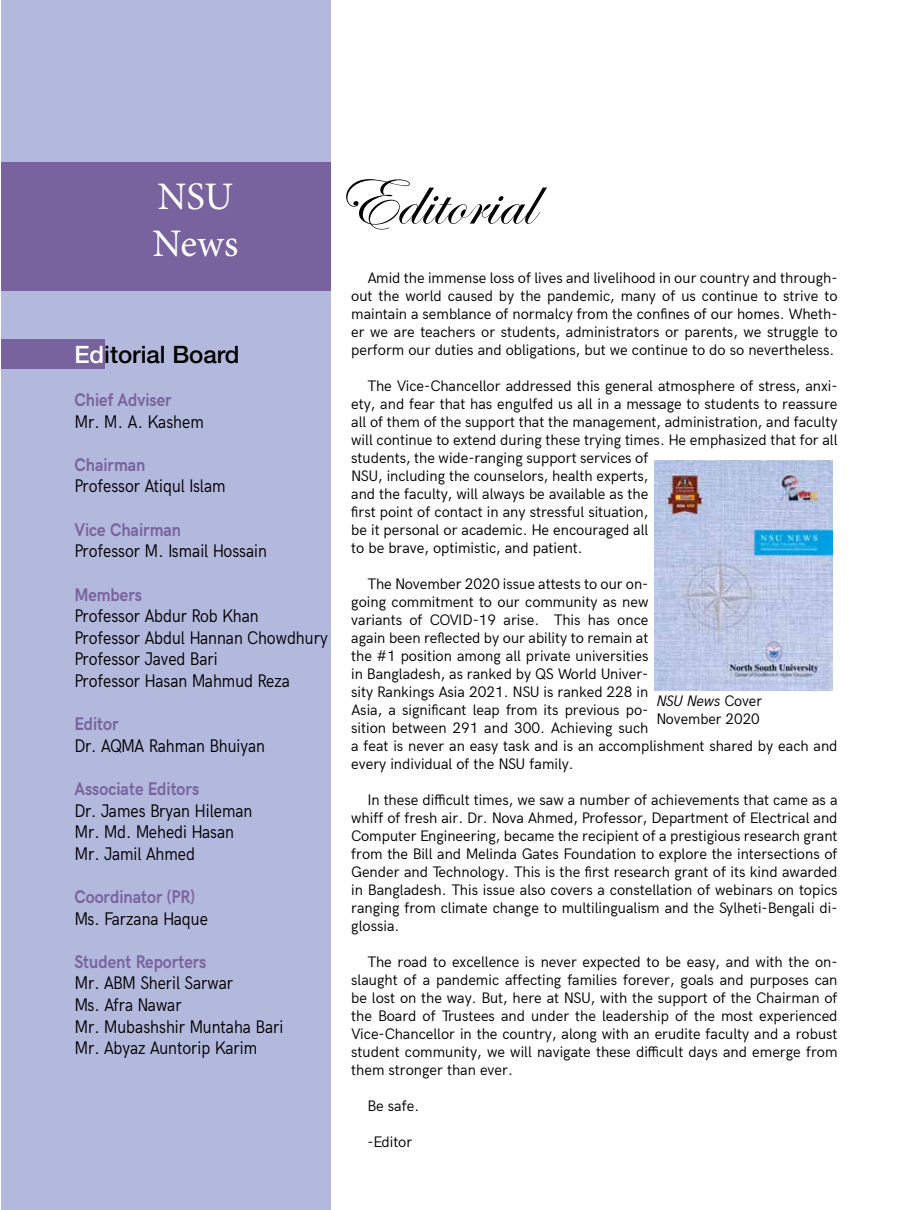
<style>
.page{position:relative;width:897px;height:1210px;background:#fff}
.page>*{position:absolute;margin:0;border:0;box-sizing:border-box;transform-origin:0 0}
.t1{font:72px "Edwardian Script ITC";color:#000}
.t2{font:39px/46.8px "Minion Pro";color:#fff}
.t3{font:500 24px "Helvetica Neue LT Std";color:#000}
.t4{font:18px/21.6px "Acari Sans";color:#000;scale:.9 1}
.t5{font:700 18px "Acari Sans";color:#79639e;scale:.9 1}
.t6{font:15px/18px "Acari Sans";color:#000}
.s1{color:#fff}
.s2{font-style:italic}
</style>
<div class="page">
<div style="left:1px;top:0;width:329px;height:1209px;background:#b3b8dd"></div>
<div style="left:1px;top:162px;width:329px;height:129px;background:#79639e"></div>
<img style="left:654px;top:461px;width:178px;height:229px">
<div style="left:1px;top:339px;width:103px;height:30px;background:#79639e"></div>
<h2 class="t2" style="left:152px;top:173px;width:87px">NSU<br>News</h2>
<h1 class="t1" style="left:335px;top:162px;width:200px">Editorial</h1>
<h3 class="t3" style="left:74px;top:340px;width:166px"><span class="s1">Ed</span>itorial Board</h3>
<p class="t5" style="left:74px;top:386px;width:109px">Chief Adviser</p>
<p class="t4" style="left:74px;top:409px;width:145px">Mr. M. A. Kashem</p>
<p class="t5" style="left:74px;top:451px;width:80px">Chairman</p>
<p class="t4" style="left:74px;top:474px;width:169px">Professor Atiqul Islam</p>
<p class="t5" style="left:74px;top:516px;width:120px">Vice Chairman</p>
<p class="t4" style="left:74px;top:539px;width:215px">Professor M. Ismail Hossain</p>
<p class="t5" style="left:74px;top:581px;width:77px">Members</p>
<p class="t4" style="left:74px;top:604px;width:283px">Professor Abdur Rob Khan<br>Professor Abdul Hannan Chowdhury<br>Professor Javed Bari<br>Professor Hasan Mahmud Reza</p>
<p class="t5" style="left:74px;top:710px;width:51px">Editor</p>
<p class="t4" style="left:74px;top:733px;width:213px">Dr. AQMA Rahman Bhuiyan</p>
<p class="t5" style="left:74px;top:775px;width:140px">Associate Editors</p>
<p class="t4" style="left:74px;top:798px;width:199px">Dr. James Bryan Hileman<br>Mr. Md. Mehedi Hasan<br>Mr. Jamil Ahmed</p>
<p class="t5" style="left:74px;top:883px;width:135px">Coordinator (PR)</p>
<p class="t4" style="left:74px;top:906px;width:150px">Ms. Farzana Haque</p>
<p class="t5" style="left:74px;top:948px;width:148px">Student Reporters</p>
<p class="t4" style="left:74px;top:971px;width:233px">Mr. ABM Sheril Sarwar<br>Ms. Afra Nawar<br>Mr. Mubashshir Muntaha Bari<br>Mr. Abyaz Auntorip Karim</p>
<p class="t6" style="left:351px;top:268px;width:488px;text-align:justify;text-indent:16px">Amid the immense loss of lives and livelihood in our country and through&shy;out the world caused by the pandemic, many of us continue to strive to maintain a semblance of normalcy from the confines of our homes. Wheth&shy;er we are teachers or students, administrators or parents, we struggle to perform our duties and obligations, but we continue to do so nevertheless.</p>
<p class="t6" style="left:351px;top:376px;width:488px;text-indent:16px">The Vice-Chancellor addressed this general atmosphere of stress, anxi&shy;ety, and fear that has engulfed us all in a message to students to reassure all of them of the support that the management, administration, and faculty will continue to extend during these trying times. He emphasized that for all students, the wide-ranging support services of<br>NSU, including the counselors, health experts,<br>and the faculty, will always be available as the<br>first point of contact in any stressful situation,<br>be it personal or academic. He encouraged all<br>to be brave, optimistic, and patient.</p>
<p class="t6" style="left:351px;top:574px;width:487px;text-indent:16px">The November 2020 issue attests to our on-<br>going commitment to our community as new<br>variants of COVID-19 arise. This has once<br>again been reflected by our ability to remain at<br>the #1 position among all private universities<br>in Bangladesh, as ranked by QS World Univer-<br>sity Rankings Asia 2021. NSU is ranked 228 in<br>Asia, a significant leap from its previous po-<br>sition between 291 and 300. Achieving such<br>a feat is never an easy task and is an accomplishment shared by each and every individual of the NSU family.</p>
<p class="t6" style="left:351px;top:790px;width:488px;text-align:justify;text-indent:16px">In these difficult times, we saw a number of achievements that came as a whiff of fresh air. Dr. Nova Ahmed, Professor, Department of Electrical and Computer Engineering, became the recipient of a prestigious research grant from the Bill and Melinda Gates Foundation to explore the intersections of Gender and Technology. This is the first research grant of its kind awarded in Bangladesh. This issue also covers a constellation of webinars on topics ranging from climate change to multilingualism and the Sylheti-Bengali di&shy;glossia.</p>
<p class="t6" style="left:351px;top:952px;width:488px;text-align:justify;text-indent:16px">The road to excellence is never expected to be easy, and with the on&shy;slaught of a pandemic affecting families forever, goals and purposes can be lost on the way. But, here at NSU, with the support of the Chairman of the Board of Trustees and under the leadership of the most experienced Vice-Chancellor in the country, along with an erudite faculty and a robust student community, we will navigate these difficult days and emerge from them stronger than ever.</p>
<p class="t6" style="left:367px;top:1096px;width:53px">Be safe.</p>
<p class="t6" style="left:367px;top:1132px;width:46px">-Editor</p>
<p class="t6" style="left:656px;top:690px;width:107px"><span class="s2">NSU News</span> Cover<br>November 2020</p>
</div>
